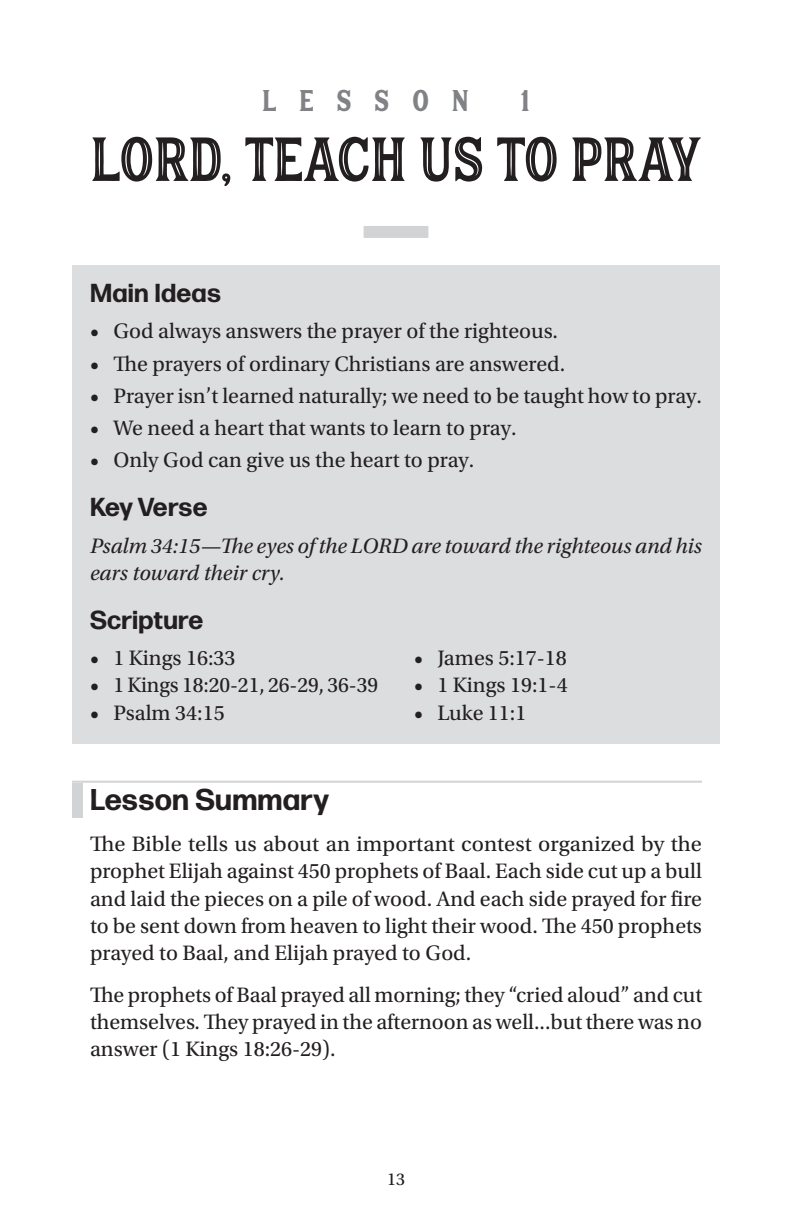
<style>
.page{position:relative;width:792px;height:1224px;background:#fff}
.page>*{position:absolute;margin:0;border:0;box-sizing:border-box;transform-origin:0 0}
.t1{font:58px "Hanley Pro Block Inline";letter-spacing:-.025em;color:#231f20}
.t2{font:700 30px "Forma DJR Text";letter-spacing:.01em;color:#231f20}
.t3{font:28px "Hanley Pro Block";letter-spacing:.8em;color:#808285}
.t4{font:700 26px "Forma DJR Text";letter-spacing:.01em;color:#231f20}
.t5{font:700 26px "Forma DJR Text";letter-spacing:-.01em;color:#231f20}
.t6{font:22px/27.2px "Utopia Std";color:#231f20;text-align:justify}
.t7{font:italic 22px/27.2px "Utopia Std";color:#231f20}
.t8{font:18px "Utopia Std";color:#231f20}
</style>
<div class="page">
<div style="left:364px;top:226px;width:64px;height:12px;background:#d1d3d4"></div>
<div style="left:72px;top:265px;width:648px;height:53px;background:#dcddde"></div>
<div style="left:72px;top:313px;width:648px;height:40px;background:#dcddde"></div>
<div style="left:72px;top:346px;width:648px;height:40px;background:#dcddde"></div>
<div style="left:72px;top:378px;width:648px;height:40px;background:#dcddde"></div>
<div style="left:72px;top:410px;width:648px;height:40px;background:#dcddde"></div>
<div style="left:72px;top:442px;width:648px;height:40px;background:#dcddde"></div>
<div style="left:72px;top:479px;width:648px;height:53px;background:#dcddde"></div>
<div style="left:72px;top:519px;width:648px;height:85px;background:#dcddde"></div>
<div style="left:72px;top:592px;width:648px;height:53px;background:#dcddde"></div>
<div style="left:72px;top:640px;width:324px;height:49px;background:#dcddde"></div>
<div style="left:72px;top:667px;width:324px;height:49px;background:#dcddde"></div>
<div style="left:72px;top:695px;width:324px;height:49px;background:#dcddde"></div>
<div style="left:396px;top:640px;width:324px;height:49px;background:#dcddde"></div>
<div style="left:396px;top:667px;width:324px;height:49px;background:#dcddde"></div>
<div style="left:396px;top:695px;width:324px;height:49px;background:#dcddde"></div>
<div style="left:72px;top:783px;width:11px;height:34px;background:#d1d3d4"></div>
<hr style="left:72px;top:781px;width:630px;height:2px;background:#d1d3d4">
<p class="t3" style="left:262px;top:79px;width:209px">LESSON</p>
<p class="t3" style="left:520px;top:79px;width:11px">1</p>
<h1 class="t1" style="left:90px;top:115px;width:614px">LORD, TEACH US TO PRAY</h1>
<p class="t4" style="left:90px;top:276px;width:132px">Main Ideas</p>
<p class="t6" style="left:90px;top:318px;width:469px">• God always answers the prayer of the righteous.</p>
<p class="t6" style="left:90px;top:350px;width:477px">• The prayers of ordinary Christians are answered.</p>
<p class="t6" style="left:90px;top:382px;width:613px">• Prayer isn’t learned naturally; we need to be taught how to pray.</p>
<p class="t6" style="left:90px;top:415px;width:428px">• We need a heart that wants to learn to pray.</p>
<p class="t6" style="left:90px;top:447px;width:386px">• Only God can give us the heart to pray.</p>
<p class="t5" style="left:90px;top:491px;width:119px">Key Verse</p>
<p class="t7" style="left:90px;top:532px;width:613px">Psalm 34:15—The eyes of the LORD are toward the righteous and his ears toward their cry.</p>
<p class="t4" style="left:90px;top:603px;width:115px">Scripture</p>
<p class="t6" style="left:90px;top:645px;width:147px">• 1 Kings 16:33</p>
<p class="t6" style="left:90px;top:672px;width:290px">• 1 Kings 18:20-21, 26-29, 36-39</p>
<p class="t6" style="left:90px;top:699px;width:136px">• Psalm 34:15</p>
<p class="t6" style="left:414px;top:645px;width:154px">• James 5:17-18</p>
<p class="t6" style="left:414px;top:672px;width:155px">• 1 Kings 19:1-4</p>
<p class="t6" style="left:414px;top:699px;width:114px">• Luke 11:1</p>
<h2 class="t2" style="left:90px;top:780px;width:241px">Lesson Summary</h2>
<p class="t6" style="left:90px;top:831px;width:614px">The Bible tells us about an important contest organized by the prophet Elijah against 450 prophets of Baal. Each side cut up a bull and laid the pieces on a pile of wood. And each side prayed for fire to be sent down from heaven to light their wood. The 450 prophets prayed to Baal, and Elijah prayed to God.</p>
<p class="t6" style="left:90px;top:981px;width:614px">The prophets of Baal prayed all morning; they “cried aloud” and cut themselves. They prayed in the afternoon as well...but there was no answer (1 Kings 18:26-29).</p>
<p class="t8" style="left:387px;top:1169px;width:19px">13</p>
</div>
